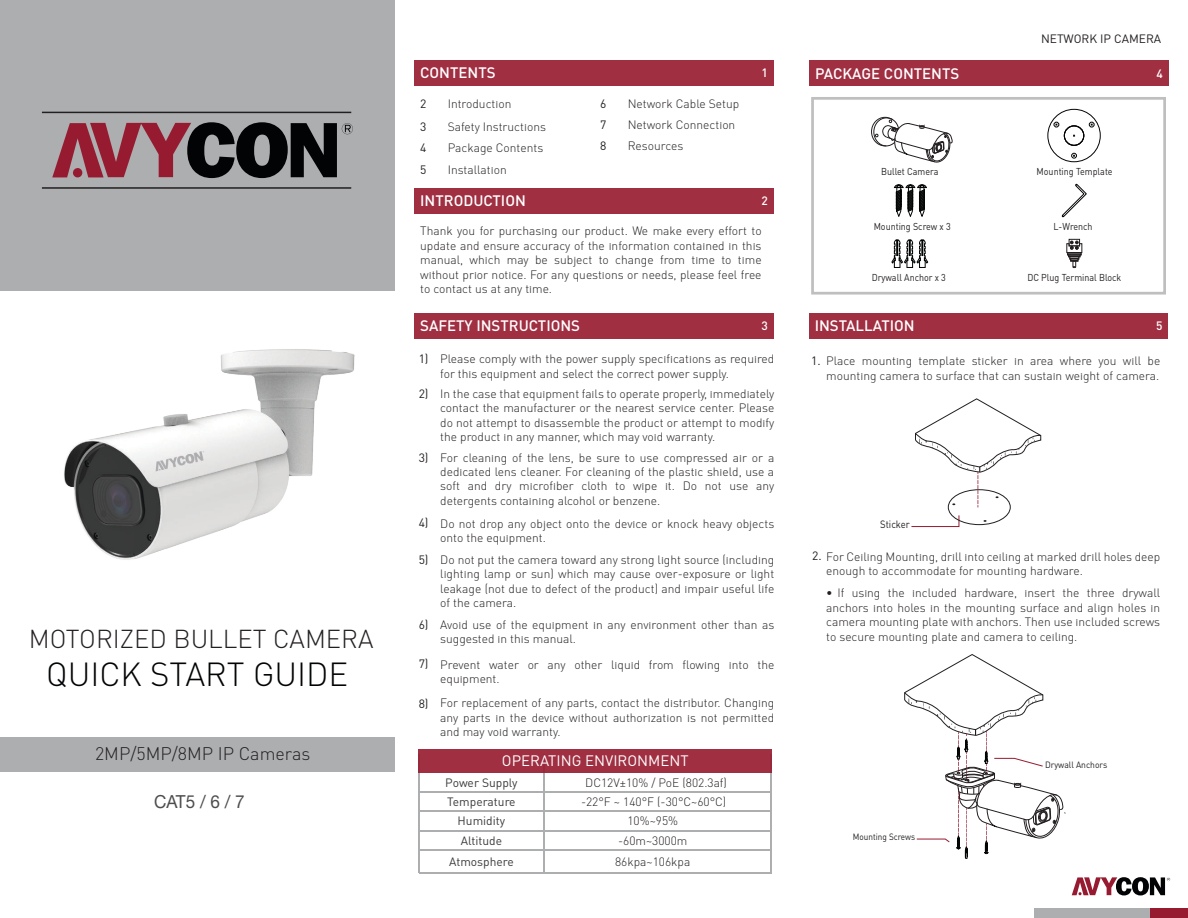
<style>
.page{position:relative;width:1188px;height:918px;background:#fff}
.page>*{position:absolute;margin:0;border:0;box-sizing:border-box;transform-origin:0 0}
.t1{font:300 33px "DIN Pro";color:#020304}
.t2{font:300 25.65px "DIN Pro";color:#231f20}
.t3{font:300 18px "DIN Pro";color:#231f20}
.t4{font:18px "Helvetica Neue";color:#4c4d4d;scale:.95 1}
.t5{font:500 15px "DIN Pro";color:#fff}
.t6{font:15px "DIN Pro";color:#fff}
.t7{font:300 12px/14.4px "DIN Pro";color:#231f20}
.t8{font:12px "DIN Pro";color:#3b3b3b}
.t9{font:12px/22.5px "DIN Pro";color:#231f20}
.t10{font:500 12px "DIN Pro";color:#fff}
.t11{font:10.5px "DIN Pro";color:#231f20;scale:.9 1}
.t12{font:9.9px "DIN Pro";color:#231f20;scale:.9 1}
.t13{font:9px "DIN Pro";color:#231f20;scale:.94 1}
.t14{font:9px "DIN Pro";color:#231f20;scale:.9 1}
.s1{font-weight:400}
</style>
<div class="page">
<div style="left:0;top:738px;width:395px;height:34px;background:#acaeb0"></div>
<div style="left:0;top:0;width:395px;height:291px;background:#acaeb0"></div>
<svg style="left:52px;top:122px;width:301px;height:56px"></svg>
<hr style="left:42px;top:187px;width:309px;height:2px;background:#231f20">
<hr style="left:42px;top:112px;width:309px;height:1px;background:#231f20">
<div style="left:415px;top:60px;width:359px;height:26px;background:#a02f42"></div>
<div style="left:415px;top:188px;width:359px;height:26px;background:#a02f42"></div>
<div style="left:415px;top:313px;width:359px;height:26px;background:#a02f42"></div>
<svg style="left:1062px;top:184px;width:25px;height:33px"></svg>
<svg style="left:894px;top:184px;width:33px;height:33px"></svg>
<svg style="left:892px;top:239px;width:36px;height:29px"></svg>
<div style="left:1048px;top:109px;width:52px;height:53px;border:1px solid #030505;border-radius:50%"></div>
<div style="left:1064px;top:126px;width:20px;height:19px;border:1px solid #030505;border-radius:50%"></div>
<svg style="left:1071px;top:153px;width:6px;height:5px"></svg>
<svg style="left:1089px;top:122px;width:5px;height:5px"></svg>
<svg style="left:1054px;top:122px;width:5px;height:5px"></svg>
<div style="left:811px;top:97px;width:355px;height:198px;border:3px solid #c0bfbf"></div>
<div style="left:809px;top:60px;width:360px;height:26px;background:#a02f42"></div>
<div style="left:1069px;top:239px;width:11px;height:7px;border:1px solid #221e1f"></div>
<svg style="left:1067px;top:241px;width:15px;height:27px"></svg>
<svg style="left:871px;top:117px;width:82px;height:46px"></svg>
<div style="left:809px;top:313px;width:359px;height:26px;background:#a02f42"></div>
<svg style="left:911px;top:515px;width:49px;height:12px"></svg>
<div style="left:948px;top:489px;width:62px;height:36px;border:1px solid #231f20;border-radius:50%"></div>
<svg style="left:915px;top:398px;width:126px;height:109px"></svg>
<svg style="left:904px;top:654px;width:162px;height:205px"></svg>
<hr style="left:418px;top:755px;width:1px;height:118px;background:#acaeb0">
<hr style="left:770px;top:755px;width:2px;height:118px;background:#acaeb0">
<hr style="left:544px;top:754px;width:1px;height:118px;background:#acaeb0">
<div style="left:418px;top:749px;width:354px;height:24px;background:#a02f42"></div>
<hr style="left:419px;top:872px;width:352px;height:1px;background:#acaeb0">
<hr style="left:419px;top:850px;width:352px;height:1px;background:#acaeb0">
<hr style="left:419px;top:830px;width:353px;height:1px;background:#acaeb0">
<hr style="left:419px;top:811px;width:352px;height:1px;background:#acaeb0">
<hr style="left:419px;top:791px;width:352px;height:1px;background:#acaeb0">
<svg style="left:1072px;top:877px;width:98px;height:18px"></svg>
<div style="left:1035px;top:909px;width:153px;height:9px;background:#971b30"></div>
<div style="left:1035px;top:909px;width:115px;height:9px;background:#acaeb0"></div>
<img style="left:64px;top:349px;width:291px;height:211px">
<h2 class="t2" style="left:29px;top:623px;width:346px">MOTORIZED BULLET CAMERA</h2>
<h1 class="t1" style="left:46px;top:654px;width:304px">QUICK START GUIDE</h1>
<h3 class="t3" style="left:95px;top:743px;width:217px">2MP/5MP/8MP IP Cameras</h3>
<h3 class="t4" style="left:154px;top:790px;width:97px">CAT5 / 6 / 7</h3>
<p class="t5" style="left:420px;top:62px;width:77px">CONTENTS</p>
<p class="t10" style="left:762px;top:65px;width:8px">1</p>
<p class="t9" style="left:420px;top:92px;width:8px">2<br>3</p>
<p class="t9" style="left:420px;top:136px;width:8px">4<br>5</p>
<p class="t7" style="left:448px;top:92px;width:100px;line-height:22.5px">Introduction<br>Safety Instructions</p>
<p class="t7" style="left:448px;top:136px;width:97px;line-height:22.5px">Package Contents<br>Installation</p>
<p class="t9" style="left:600px;top:92px;width:8px">6</p>
<p class="t7" style="left:628px;top:97px;width:113px">Network Cable Setup</p>
<p class="t9" style="left:600px;top:113px;width:8px">7</p>
<p class="t7" style="left:628px;top:118px;width:109px">Network Connection</p>
<p class="t9" style="left:600px;top:134px;width:8px">8</p>
<p class="t7" style="left:628px;top:139px;width:57px">Resources</p>
<p class="t5" style="left:420px;top:191px;width:107px">INTRODUCTION</p>
<p class="t10" style="left:762px;top:193px;width:8px">2</p>
<p class="t7" style="left:420px;top:224px;width:343px;text-align:justify">Thank you for purchasing our product. We make every effort to update and ensure accuracy of the information contained in this manual, which may be subject to change from time to time without prior notice. For any questions or needs, please feel free to contact us at any time.</p>
<p class="t5" style="left:420px;top:316px;width:161px">SAFETY INSTRUCTIONS</p>
<p class="t10" style="left:762px;top:318px;width:8px">3</p>
<p class="t9" style="left:419px;top:347px;width:11px">1)</p>
<p class="t9" style="left:419px;top:382px;width:11px">2)</p>
<p class="t7" style="left:440px;top:352px;width:336px">Please comply with the power supply specifications as required for this equipment and select the correct power supply.</p>
<p class="t7" style="left:440px;top:386px;width:336px;text-align:justify">In the case that equipment fails to operate properly, immediately contact the manufacturer or the nearest service center. Please do not attempt to disassemble the product or attempt to modify the product in any manner, which may void warranty.</p>
<p class="t9" style="left:419px;top:446px;width:11px">3)</p>
<p class="t9" style="left:419px;top:511px;width:11px">4)</p>
<p class="t9" style="left:419px;top:548px;width:11px">5)</p>
<p class="t9" style="left:419px;top:613px;width:11px">6)</p>
<p class="t9" style="left:419px;top:652px;width:11px">7)</p>
<p class="t9" style="left:419px;top:692px;width:11px">8)</p>
<p class="t7" style="left:440px;top:450px;width:336px;text-align:justify">For cleaning of the lens, be sure to use compressed air or a dedicated lens cleaner. For cleaning of the plastic shield, use a soft and dry microfiber cloth to wipe it. Do not use any detergents containing alcohol or benzene.</p>
<p class="t7" style="left:440px;top:516px;width:336px">Do not drop any object onto the device or knock heavy objects onto the equipment.</p>
<p class="t7" style="left:440px;top:552px;width:336px;text-align:justify">Do not put the camera toward any strong light source (including lighting lamp or sun) which may cause over-exposure or light leakage (not due to defect of the product) and impair useful life of the camera.</p>
<p class="t7" style="left:440px;top:617px;width:336px">Avoid use of the equipment in any environment other than as suggested in this manual.</p>
<p class="t7" style="left:440px;top:657px;width:336px">Prevent water or any other liquid from flowing into the equipment.</p>
<p class="t7" style="left:440px;top:696px;width:336px;text-align:justify">For replacement of any parts, contact the distributor. Changing any parts in the device without authorization is not permitted and may void warranty.</p>
<p class="t6" style="left:502px;top:750px;width:188px">OPERATING ENVIRONMENT</p>
<p class="t8" style="left:445px;top:774px;width:74px">Power Supply</p>
<p class="t7" style="left:585px;top:775px;width:143px">DC12V±10% / PoE (802.3af)</p>
<p class="t8" style="left:447px;top:793px;width:70px">Temperature</p>
<p class="t7" style="left:581px;top:794px;width:147px">-22°F ~ 140°F (-30°C~60°C)</p>
<p class="t8" style="left:458px;top:813px;width:49px">Humidity</p>
<p class="t7" style="left:627px;top:813px;width:52px">10%~95%</p>
<p class="t8" style="left:461px;top:833px;width:43px">Altitude</p>
<p class="t7" style="left:618px;top:834px;width:71px">-60m~3000m</p>
<p class="t8" style="left:449px;top:853px;width:66px">Atmosphere</p>
<p class="t7" style="left:615px;top:854px;width:77px">86kpa~106kpa</p>
<p class="t9" style="left:1041px;top:27px;width:122px">NETWORK IP CAMERA</p>
<p class="t5" style="left:815px;top:64px;width:146px">PACKAGE CONTENTS</p>
<p class="t10" style="left:1157px;top:66px;width:8px">4</p>
<p class="t12" style="left:881px;top:164px;width:65px">Bullet Camera</p>
<p class="t12" style="left:1037px;top:165px;width:86px">Mounting Template</p>
<p class="t12" style="left:874px;top:219px;width:87px">Mounting Screw x 3</p>
<p class="t12" style="left:1053px;top:220px;width:45px">L-Wrench</p>
<p class="t12" style="left:872px;top:271px;width:84px">Drywall Anchor x 3</p>
<p class="t12" style="left:1027px;top:271px;width:106px">DC Plug Terminal Block</p>
<p class="t5" style="left:815px;top:316px;width:101px">INSTALLATION</p>
<p class="t10" style="left:1156px;top:318px;width:8px">5</p>
<p class="t9" style="left:811px;top:349px;width:11px">1.</p>
<p class="t7" style="left:826px;top:354px;width:336px">Place mounting template sticker in area where you will be mounting camera to surface that can sustain weight of camera.</p>
<p class="t11" style="left:880px;top:517px;width:34px">Sticker</p>
<p class="t7" style="left:812px;top:549px;width:350px"><span class="s1">2.</span> For Ceiling Mounting, drill into ceiling at marked drill holes deep</p>
<p class="t7" style="left:826px;top:586px;width:336px;text-align:justify">• If using the included hardware, insert the three drywall anchors into holes in the mounting surface and align holes in camera mounting plate with anchors. Then use included screws to secure mounting plate and camera to ceiling.</p>
<p class="t7" style="left:826px;top:563px;width:258px">enough to accommodate for mounting hardware.</p>
<p class="t14" style="left:853px;top:831px;width:71px">Mounting Screws</p>
<p class="t13" style="left:1045px;top:758px;width:68px">Drywall Anchors</p>
</div>
